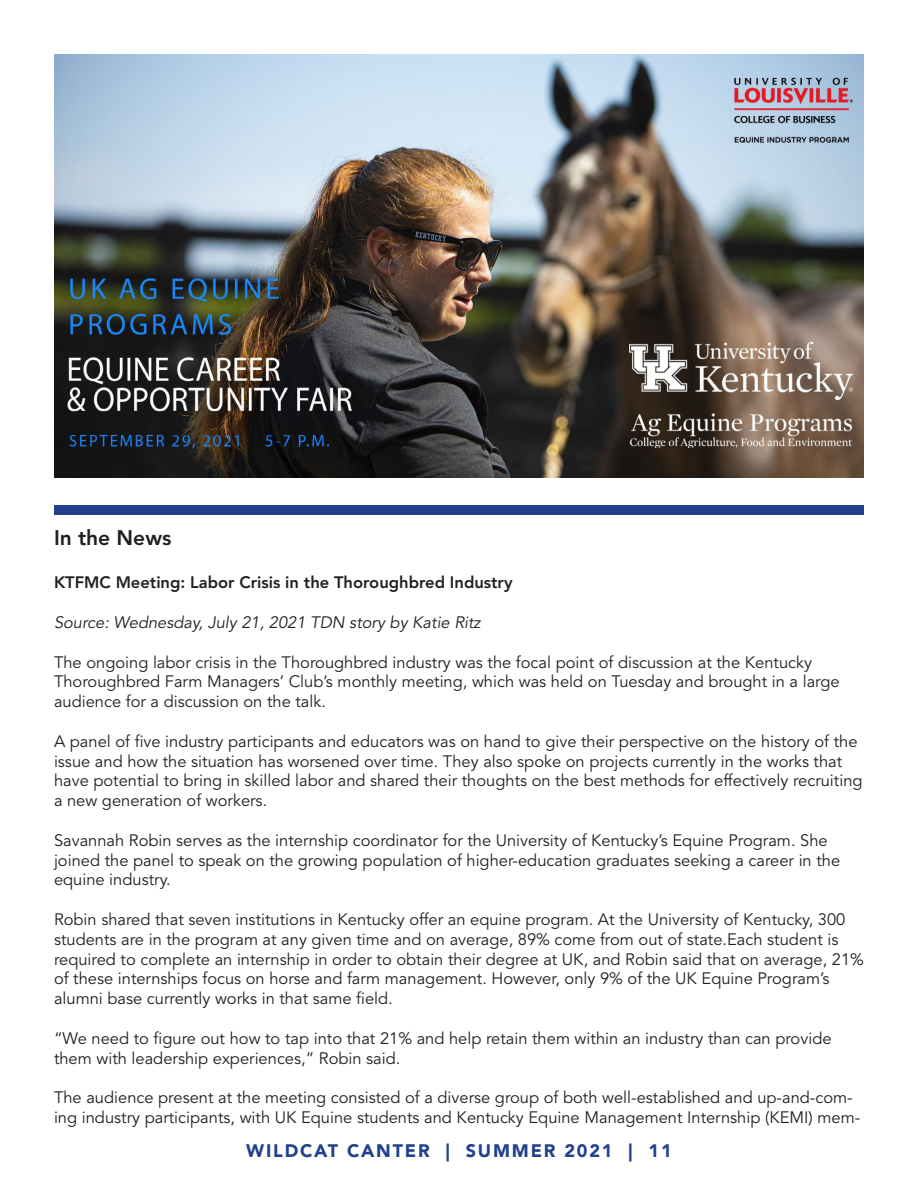
<style>
.page{position:relative;width:918px;height:1188px;background:#fff}
.page>*{position:absolute;margin:0;border:0;box-sizing:border-box;transform-origin:0 0}
.t1{font:800 21px "Avenir LT Std";color:#231f20}
.t2{font:900 18px "Avenir LT Std";letter-spacing:.1em;color:#22408b}
.t3{font:16.5px/19.8px "Avenir LT Std";color:#231f20}
.t4{font:800 16.5px "Avenir LT Std";color:#231f20}
.t5{font:italic 16.5px "Avenir LT Std";color:#231f20}
</style>
<div class="page">
<img style="left:54px;top:54px;width:810px;height:424px">
<div style="left:54px;top:506px;width:810px;height:9px;background:#22408b"></div>
<p class="t1" style="left:54px;top:525px;width:119px">In the News</p>
<p class="t4" style="left:54px;top:573px;width:460px">KTFMC Meeting: Labor Crisis in the Thoroughbred Industry</p>
<p class="t5" style="left:54px;top:613px;width:428px">Source: Wednesday, July 21, 2021 TDN story by Katie Ritz</p>
<p class="t3" style="left:54px;top:652px;width:787px">The ongoing labor crisis in the Thoroughbred industry was the focal point of discussion at the Kentucky<br>Thoroughbred Farm Managers’ Club’s monthly meeting, which was held on Tuesday and brought in a large audience for a discussion on the talk.</p>
<p class="t3" style="left:54px;top:732px;width:810px">A panel of five industry participants and educators was on hand to give their perspective on the history of the issue and how the situation has worsened over time. They also spoke on projects currently in the works that have potential to bring in skilled labor and shared their thoughts on the best methods for effectively recruiting a new generation of workers.</p>
<p class="t3" style="left:54px;top:831px;width:788px">Savannah Robin serves as the internship coordinator for the University of Kentucky’s Equine Program. She joined the panel to speak on the growing population of higher-education graduates seeking a career in the equine industry.</p>
<p class="t3" style="left:54px;top:910px;width:811px">Robin shared that seven institutions in Kentucky offer an equine program. At the University of Kentucky, 300 students are in the program at any given time and on average, 89% come from out of state.Each student is required to complete an internship in order to obtain their degree at UK, and Robin said that on average, 21% of these internships focus on horse and farm management. However, only 9% of the UK Equine Program’s alumni base currently works in that same field.</p>
<p class="t3" style="left:54px;top:1029px;width:779px">“We need to figure out how to tap into that 21% and help retain them within an industry than can provide them with leadership experiences,” Robin said.</p>
<p class="t3" style="left:54px;top:1088px;width:808px">The audience present at the meeting consisted of a diverse group of both well-established and up-and-com&shy;ing industry participants, with UK Equine students and Kentucky Equine Management Internship (KEMI) mem-</p>
<p class="t2" style="left:246px;top:1139px;width:427px">WILDCAT CANTER | SUMMER 2021 | 11</p>
</div>
